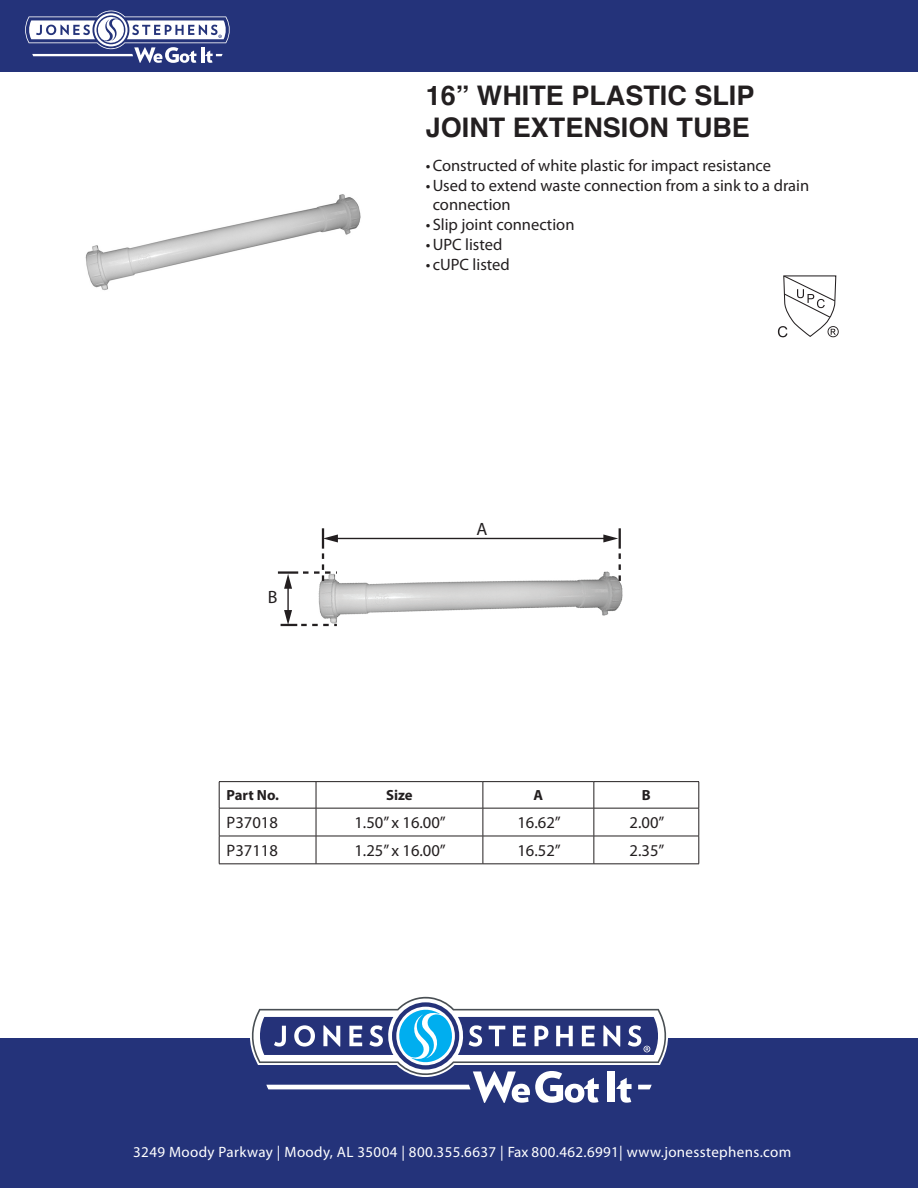
<style>
.page{position:relative;width:918px;height:1188px;background:#fff}
.page>*{position:absolute;margin:0;border:0;box-sizing:border-box;transform-origin:0 0}
.t1{font:700 27px/32.4px "Helvetica";color:#231f20}
.t2{font:17.85px "Myriad Pro";color:#231f20}
.t3{font:16.5px/19.8px "Myriad Pro";color:#231f20}
.t4{font:15px "Myriad Pro";letter-spacing:.025em;color:#fff}
.t5{font:700 14.7px "Myriad Pro";color:#231f20}
</style>
<div class="page">
<div style="left:0;top:1039px;width:918px;height:149px;background:#24337a"></div>
<div style="left:0;top:0;width:918px;height:72px;background:#24337a"></div>
<svg style="left:25px;top:11px;width:205px;height:52px"></svg>
<svg style="left:250px;top:996px;width:418px;height:107px"></svg>
<img style="left:85px;top:194px;width:276px;height:97px">
<img style="left:288px;top:528px;width:335px;height:99px">
<hr style="left:278px;top:571px;width:20px;height:3px;background:#231f20">
<hr style="left:287px;top:586px;width:2px;height:27px;background:#231f20">
<svg style="left:284px;top:574px;width:8px;height:15px"></svg>
<svg style="left:281px;top:610px;width:56px;height:16px"></svg>
<svg style="left:303px;top:553px;width:34px;height:29px"></svg>
<hr style="left:322px;top:528px;width:2px;height:21px;background:#231f20">
<svg style="left:619px;top:553px;width:2px;height:29px"></svg>
<hr style="left:619px;top:528px;width:2px;height:21px;background:#231f20">
<hr style="left:335px;top:538px;width:271px;height:1px;background:#231f20">
<svg style="left:603px;top:534px;width:15px;height:8px"></svg>
<svg style="left:324px;top:534px;width:14px;height:8px"></svg>
<svg style="left:778px;top:275px;width:61px;height:63px"></svg>
<hr style="left:219px;top:781px;width:97px;height:1px;background:#231f20">
<hr style="left:316px;top:781px;width:167px;height:1px;background:#231f20">
<svg style="left:316px;top:782px;width:1px;height:82px"></svg>
<hr style="left:483px;top:781px;width:111px;height:1px;background:#231f20">
<svg style="left:483px;top:782px;width:1px;height:82px"></svg>
<hr style="left:594px;top:781px;width:105px;height:1px;background:#231f20">
<svg style="left:594px;top:782px;width:1px;height:82px"></svg>
<svg style="left:699px;top:782px;width:1px;height:82px"></svg>
<hr style="left:219px;top:808px;width:97px;height:1px;background:#231f20">
<hr style="left:316px;top:808px;width:167px;height:1px;background:#231f20">
<hr style="left:483px;top:808px;width:111px;height:1px;background:#231f20">
<hr style="left:594px;top:808px;width:105px;height:1px;background:#231f20">
<hr style="left:219px;top:836px;width:97px;height:1px;background:#231f20">
<svg style="left:219px;top:782px;width:1px;height:82px"></svg>
<hr style="left:316px;top:836px;width:167px;height:1px;background:#231f20">
<hr style="left:483px;top:836px;width:111px;height:1px;background:#231f20">
<hr style="left:594px;top:836px;width:105px;height:1px;background:#231f20">
<hr style="left:219px;top:864px;width:97px;height:1px;background:#231f20">
<hr style="left:316px;top:864px;width:167px;height:1px;background:#231f20">
<hr style="left:483px;top:864px;width:111px;height:1px;background:#231f20">
<hr style="left:594px;top:864px;width:105px;height:1px;background:#231f20">
<h1 class="t1" style="left:426px;top:79px;width:330px">16” WHITE PLASTIC SLIP<br>JOINT EXTENSION TUBE</h1>
<p class="t3" style="left:426px;top:155px;width:347px">•Constructed of white plastic for impact resistance</p>
<p class="t3" style="left:433px;top:175px;width:378px;text-indent:-7px">•Used to extend waste connection from a sink to a drain connection</p>
<p class="t3" style="left:426px;top:215px;width:150px">• Slip joint connection</p>
<p class="t3" style="left:426px;top:234px;width:78px">•UPC listed</p>
<p class="t3" style="left:426px;top:254px;width:85px">• cUPC listed</p>
<p class="t2" style="left:268px;top:586px;width:11px">B</p>
<p class="t2" style="left:477px;top:518px;width:12px">A</p>
<p class="t5" style="left:227px;top:786px;width:54px">Part No.</p>
<p class="t5" style="left:386px;top:786px;width:28px">Size</p>
<p class="t5" style="left:534px;top:786px;width:11px">A</p>
<p class="t5" style="left:642px;top:786px;width:10px">B</p>
<p class="t3" style="left:227px;top:812px;width:53px">P37018</p>
<p class="t3" style="left:354px;top:812px;width:93px">1.50” x 16.00”</p>
<p class="t3" style="left:517px;top:812px;width:45px">16.62”</p>
<p class="t3" style="left:630px;top:812px;width:36px">2.00”</p>
<p class="t3" style="left:227px;top:840px;width:53px">P37118</p>
<p class="t3" style="left:354px;top:840px;width:93px">1.25” x 16.00”</p>
<p class="t3" style="left:517px;top:840px;width:45px">16.52”</p>
<p class="t3" style="left:630px;top:840px;width:36px">2.35”</p>
<p class="t4" style="left:133px;top:1142px;width:660px">3249 Moody Parkway | Moody, AL 35004 | 800.355.6637 | Fax 800.462.6991| www.jonesstephens.com</p>
</div>
